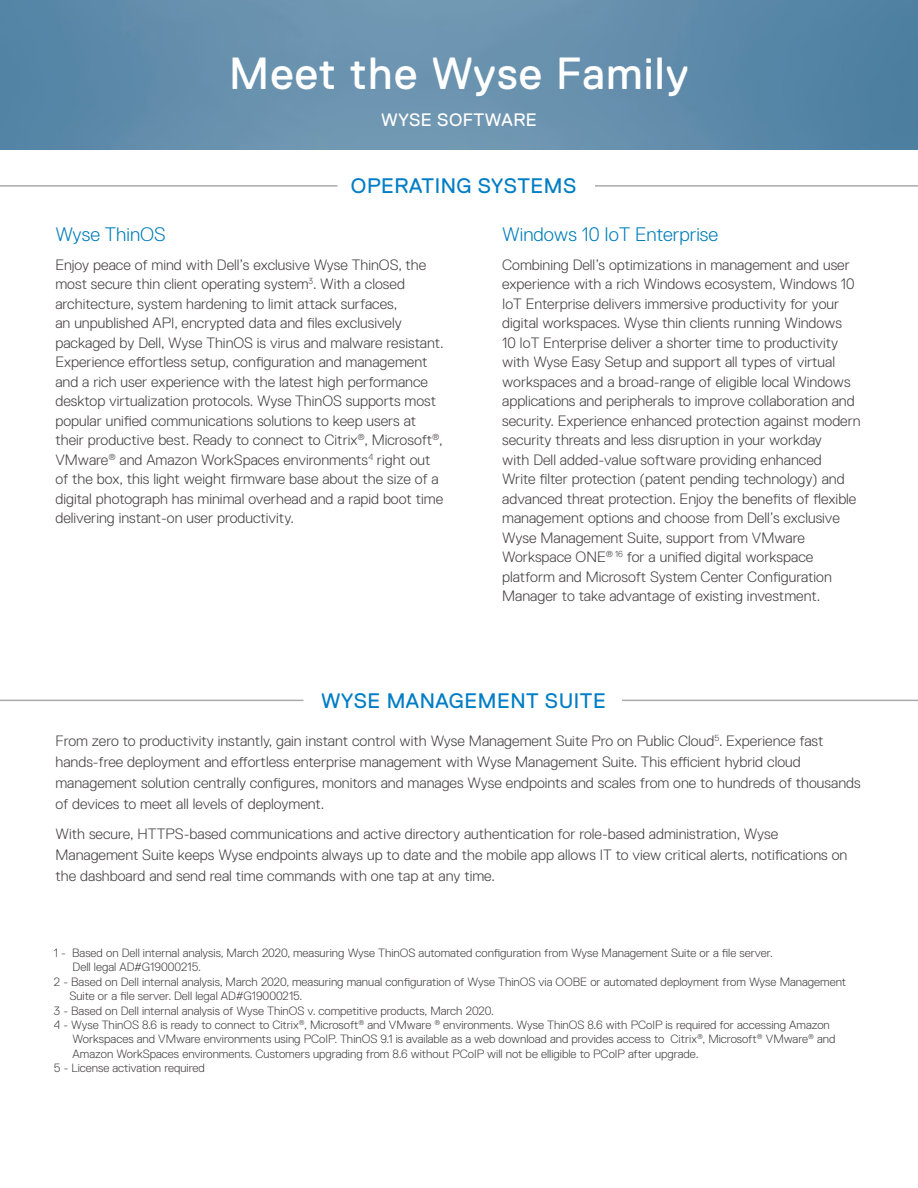
<style>
.page{position:relative;width:918px;height:1188px;background:#fff}
.page>*{position:absolute;margin:0;border:0;box-sizing:border-box;transform-origin:0 0}
.t1{font:45px "Dell Replica";letter-spacing:.025em;color:#fff}
.t2{font:21px "Dell Replica";letter-spacing:.025em;color:#007dc4}
.t3{font:300 19.5px "Dell Replica";color:#007db8}
.t4{font:18px "Dell Replica";letter-spacing:.025em;color:#fff}
.t5{font:300 15px/19.5px "Dell Replica";color:#444041}
.t6{font:300 12px "Dell Replica";color:#444041}
</style>
<div class="page">
<img style="left:0;top:0;width:918px;height:150px">
<hr style="left:0;top:185px;width:338px;height:2px;background:#aaa">
<hr style="left:0;top:700px;width:303px;height:1px;background:#aaa">
<hr style="left:595px;top:185px;width:323px;height:2px;background:#aaa">
<hr style="left:622px;top:700px;width:296px;height:1px;background:#aaa">
<h1 class="t1" style="left:229px;top:49px;width:461px">Meet the Wyse Family</h1>
<p class="t4" style="left:381px;top:110px;width:157px">WYSE SOFTWARE</p>
<h2 class="t2" style="left:351px;top:174px;width:227px">OPERATING SYSTEMS</h2>
<h3 class="t3" style="left:55px;top:224px;width:112px">Wyse ThinOS</h3>
<p class="t5" style="left:55px;top:255px;width:390px">Enjoy peace of mind with Dell’s exclusive Wyse ThinOS, the most secure thin client operating system<sup>3</sup>. With a closed architecture, system hardening to limit attack surfaces,<br>an unpublished API, encrypted data and files exclusively packaged by Dell, Wyse ThinOS is virus and malware resistant.<br>Experience effortless setup, configuration and management and a rich user experience with the latest high performance desktop virtualization protocols. Wyse ThinOS supports most popular unified communications solutions to keep users at their productive best. Ready to connect to Citrix<sup>®</sup>, Microsoft<sup>®</sup>, VMware<sup>®</sup> and Amazon WorkSpaces environments<sup>4</sup> right out of the box, this light weight firmware base about the size of a digital photograph has minimal overhead and a rapid boot time delivering instant-on user productivity.</p>
<h3 class="t3" style="left:502px;top:224px;width:218px">Windows 10 IoT Enterprise</h3>
<p class="t5" style="left:502px;top:255px;width:360px">Combining Dell’s optimizations in management and user experience with a rich Windows ecosystem, Windows 10<br>IoT Enterprise delivers immersive productivity for your digital workspaces. Wyse thin clients running Windows<br>10 IoT Enterprise deliver a shorter time to productivity with Wyse Easy Setup and support all types of virtual workspaces and a broad-range of eligible local Windows applications and peripherals to improve collaboration and security. Experience enhanced protection against modern security threats and less disruption in your workday<br>with Dell added-value software providing enhanced<br>Write filter protection (patent pending technology) and advanced threat protection. Enjoy the benefits of flexible management options and choose from Dell’s exclusive Wyse Management Suite, support from VMware Workspace ONE<sup>®</sup> <sup>16</sup> for a unified digital workspace platform and Microsoft System Center Configuration Manager to take advantage of existing investment.</p>
<h2 class="t2" style="left:321px;top:689px;width:286px">WYSE MANAGEMENT SUITE</h2>
<p class="t5" style="left:55px;top:731px;width:807px;line-height:21px">From zero to productivity instantly, gain instant control with Wyse Management Suite Pro on Public Cloud<sup>5</sup>. Experience fast hands-free deployment and effortless enterprise management with Wyse Management Suite. This efficient hybrid cloud management solution centrally configures, monitors and manages Wyse endpoints and scales from one to hundreds of thousands of devices to meet all levels of deployment.</p>
<p class="t5" style="left:55px;top:824px;width:793px;line-height:21px">With secure, HTTPS-based communications and active directory authentication for role-based administration, Wyse<br>Management Suite keeps Wyse endpoints always up to date and the mobile app allows IT to view critical alerts, notifications on the dashboard and send real time commands with one tap at any time.</p>
<p class="t6" style="left:54px;top:946px;width:721px">1 - Based on Dell internal analysis, March 2020, measuring Wyse ThinOS automated configuration from Wyse Management Suite or a file server.</p>
<p class="t6" style="left:73px;top:961px;width:130px">Dell legal AD#G19000215.</p>
<p class="t6" style="left:54px;top:975px;width:794px">2 - Based on Dell internal analysis, March 2020, measuring manual configuration of Wyse ThinOS via OOBE or automated deployment from Wyse Management</p>
<p class="t6" style="left:69px;top:989px;width:235px">Suite or a file server. Dell legal AD#G19000215.</p>
<p class="t6" style="left:54px;top:1004px;width:442px">3 - Based on Dell internal analysis of Wyse ThinOS v. competitive products, March 2020.</p>
<p class="t6" style="left:54px;top:1018px;width:777px">4 - Wyse ThinOS 8.6 is ready to connect to Citrix<sup>®</sup>, Microsoft<sup>®</sup> and VMware <sup>®</sup> environments. Wyse ThinOS 8.6 with PCoIP is required for accessing Amazon</p>
<p class="t6" style="left:73px;top:1033px;width:764px">Workspaces and VMware environments using PCoIP. ThinOS 9.1 is available as a web download and provides access to Citrix<sup>®</sup>, Microsoft<sup>®</sup> VMware<sup>®</sup> and</p>
<p class="t6" style="left:73px;top:1047px;width:628px">Amazon WorkSpaces environments. Customers upgrading from 8.6 without PCoIP will not be elligible to PCoIP after upgrade.</p>
<p class="t6" style="left:54px;top:1061px;width:152px">5 - License activation required</p>
</div>
